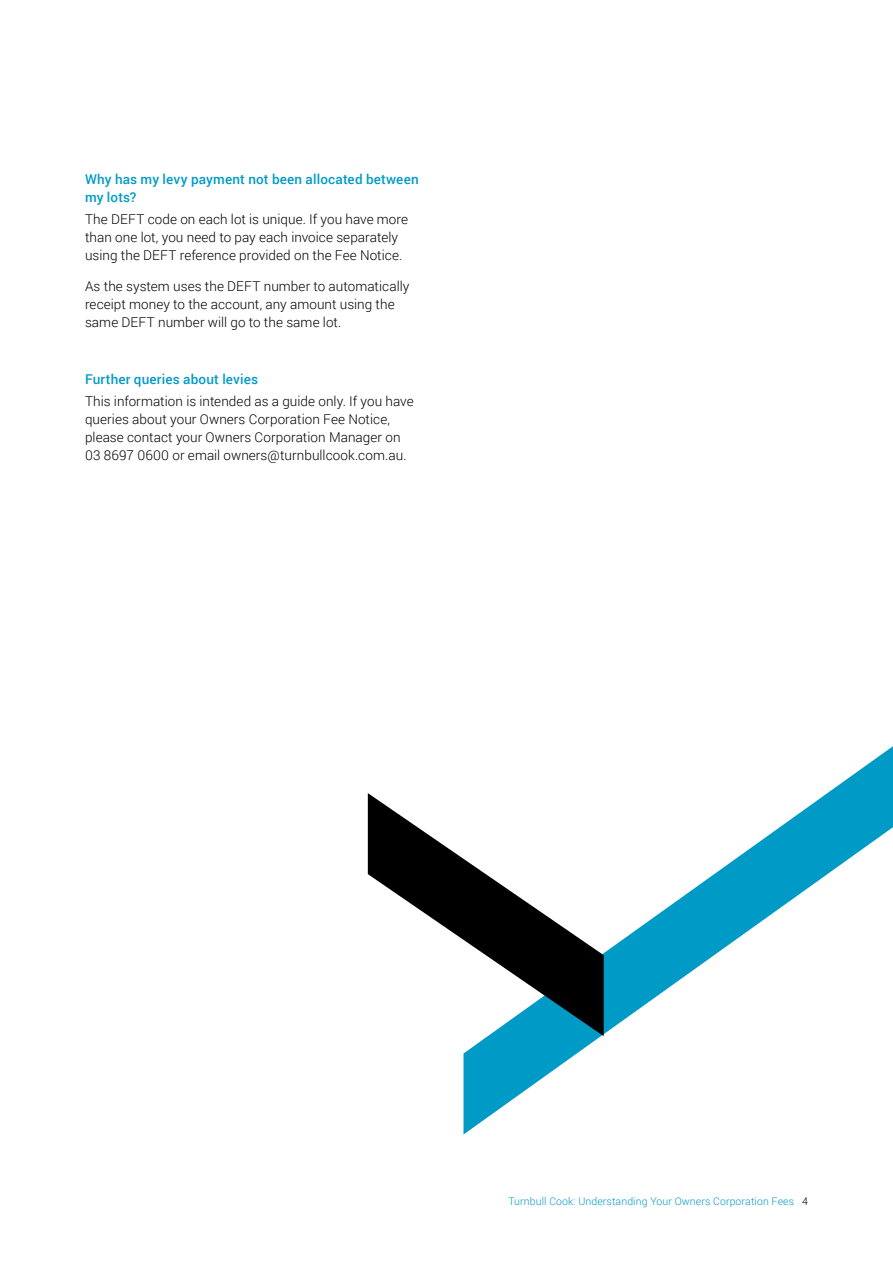
<style>
.page{position:relative;width:893px;height:1263px;background:#fff}
.page>*{position:absolute;margin:0;border:0;box-sizing:border-box;transform-origin:0 0}
.t1{font:300 13.5px/18px "Roboto";letter-spacing:.005em;color:#000}
.t2{font:500 13.5px/18px "Roboto";letter-spacing:.01em;color:#009ac7}
.t3{font:300 10.5px "Roboto";letter-spacing:.01em;color:#009ac7}
.s1{color:#000}
</style>
<div class="page">
<svg style="left:463px;top:746px;width:430px;height:388px"></svg>
<svg style="left:368px;top:793px;width:236px;height:243px"></svg>
<p class="t2" style="left:85px;top:170px;width:335px">Why has my levy payment not been allocated between my lots?</p>
<p class="t1" style="left:85px;top:210px;width:325px">The DEFT code on each lot is unique. If you have more than one lot, you need to pay each invoice separately using the DEFT reference provided on the Fee Notice.</p>
<p class="t1" style="left:85px;top:277px;width:326px">As the system uses the DEFT number to automatically receipt money to the account, any amount using the same DEFT number will go to the same lot.</p>
<p class="t2" style="left:85px;top:369px;width:175px">Further queries about levies</p>
<p class="t1" style="left:85px;top:391px;width:330px">This information is intended as a guide only. If you have queries about your Owners Corporation Fee Notice, please contact your Owners Corporation Manager on 03 8697 0600 or email owners@turnbullcook.com.au.</p>
<p class="t3" style="left:508px;top:1194px;width:301px">Turnbull Cook: Understanding Your Owners Corporation Fees <span class="s1">4</span></p>
</div>
